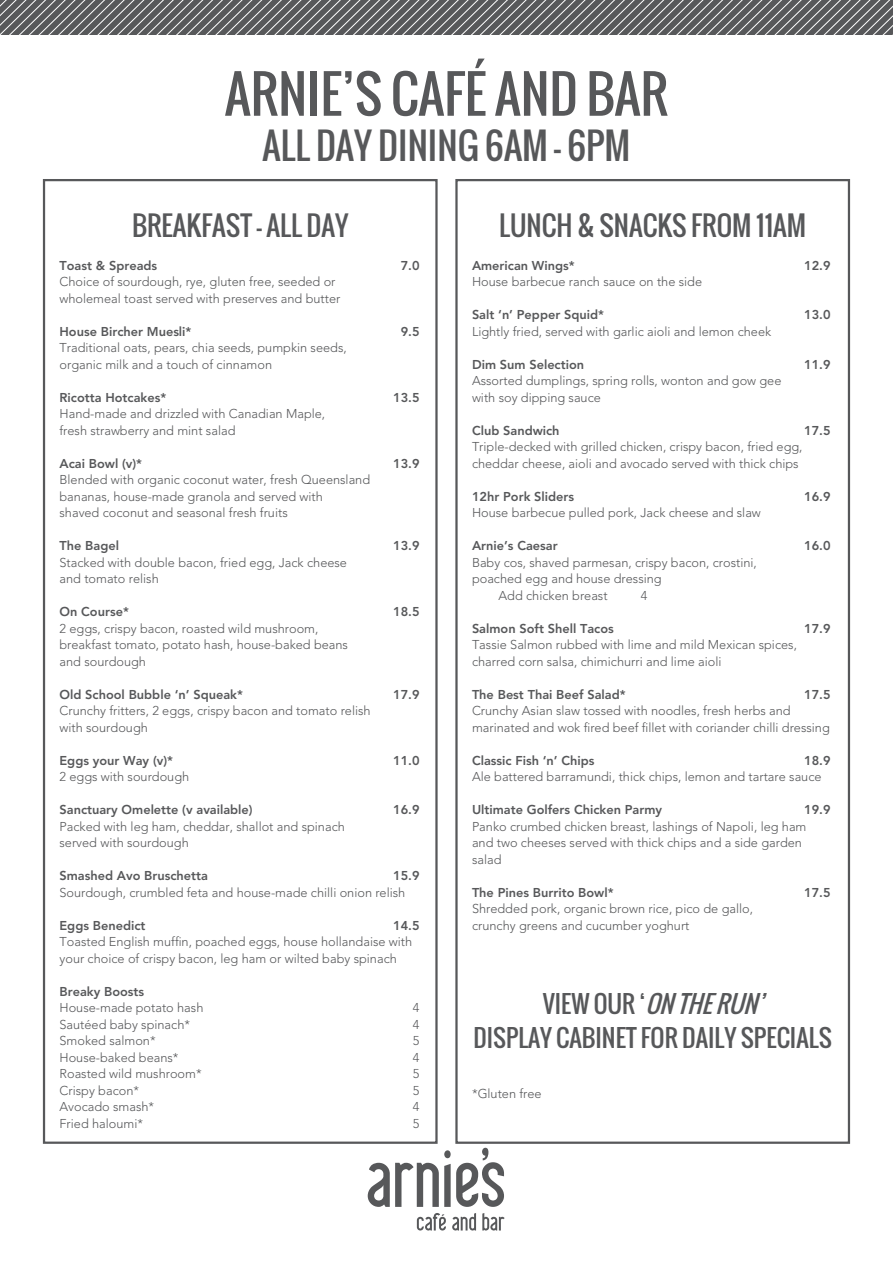
<style>
.page{position:relative;width:893px;height:1263px;background:#fff}
.page>*{position:absolute;margin:0;border:0;box-sizing:border-box;transform-origin:0 0}
.t1{font:51px "Oswald";color:#57585a}
.t2{font:36px "Oswald";color:#57585a}
.t3{font:27px "Oswald";color:#57585a}
.t4{font:24px "Oswald";color:#57585a}
.t5{font:italic 24px "Oswald";color:#57585a}
.t6{font:300 12.75px/16.5px "Avenir";color:#57585a}
.t7{font:800 12.75px "Avenir";color:#57585a}
.s1{font-style:normal}
</style>
<div class="page">
<svg style="left:0;top:0;width:893px;height:34px;background:#6f7072"></svg>
<div style="left:43px;top:179px;width:395px;height:965px;border:2px solid #57585a"></div>
<div style="left:455px;top:179px;width:395px;height:965px;border:2px solid #57585a"></div>
<svg style="left:368px;top:1148px;width:136px;height:59px"></svg>
<svg style="left:417px;top:1213px;width:29px;height:17px"></svg>
<svg style="left:452px;top:1213px;width:24px;height:17px"></svg>
<svg style="left:482px;top:1213px;width:23px;height:17px"></svg>
<p class="t1" style="left:225px;top:55px;width:445px">ARNIE’S CAFÉ AND BAR</p>
<p class="t2" style="left:263px;top:118px;width:369px">ALL DAY DINING 6AM - 6PM</p>
<p class="t3" style="left:132px;top:205px;width:218px">BREAKFAST – ALL DAY</p>
<p class="t7" style="left:60px;top:258px;width:99px">Toast &amp; Spreads</p>
<p class="t7" style="left:401px;top:258px;width:20px">7.0</p>
<p class="t6" style="left:60px;top:273px;width:277px">Choice of sourdough, rye, gluten free, seeded or</p>
<p class="t6" style="left:60px;top:290px;width:282px">wholemeal toast served with preserves and butter</p>
<p class="t7" style="left:60px;top:324px;width:133px">House Bircher Muesli*</p>
<p class="t7" style="left:401px;top:324px;width:20px">9.5</p>
<p class="t6" style="left:60px;top:339px;width:289px">Traditional oats, pears, chia seeds, pumpkin seeds,</p>
<p class="t6" style="left:60px;top:356px;width:214px">organic milk and a touch of cinnamon</p>
<p class="t7" style="left:60px;top:390px;width:108px">Ricotta Hotcakes*</p>
<p class="t7" style="left:393px;top:390px;width:28px">13.5</p>
<p class="t6" style="left:60px;top:405px;width:267px">Hand-made and drizzled with Canadian Maple,</p>
<p class="t6" style="left:60px;top:422px;width:177px">fresh strawberry and mint salad</p>
<p class="t7" style="left:60px;top:456px;width:84px">Acai Bowl (v)*</p>
<p class="t7" style="left:393px;top:456px;width:28px">13.9</p>
<p class="t6" style="left:60px;top:471px;width:312px">Blended with organic coconut water, fresh Queensland bananas, house-made granola and served with</p>
<p class="t6" style="left:60px;top:504px;width:230px">shaved coconut and seasonal fresh fruits</p>
<p class="t7" style="left:60px;top:538px;width:61px">The Bagel</p>
<p class="t7" style="left:393px;top:538px;width:28px">13.9</p>
<p class="t6" style="left:60px;top:554px;width:289px">Stacked with double bacon, fried egg, Jack cheese</p>
<p class="t6" style="left:60px;top:570px;width:101px">and tomato relish</p>
<p class="t7" style="left:60px;top:604px;width:71px">On Course*</p>
<p class="t7" style="left:393px;top:604px;width:28px">18.5</p>
<p class="t6" style="left:60px;top:620px;width:260px">2 eggs, crispy bacon, roasted wild mushroom,</p>
<p class="t6" style="left:60px;top:636px;width:290px">breakfast tomato, potato hash, house-baked beans</p>
<p class="t6" style="left:60px;top:653px;width:88px">and sourdough</p>
<p class="t7" style="left:60px;top:687px;width:185px">Old School Bubble ‘n’ Squeak*</p>
<p class="t7" style="left:393px;top:687px;width:28px">17.9</p>
<p class="t6" style="left:60px;top:702px;width:313px">Crunchy fritters, 2 eggs, crispy bacon and tomato relish</p>
<p class="t6" style="left:60px;top:719px;width:90px">with sourdough</p>
<p class="t7" style="left:60px;top:753px;width:115px">Eggs your Way (v)*</p>
<p class="t7" style="left:393px;top:753px;width:28px">11.0</p>
<p class="t6" style="left:60px;top:768px;width:131px">2 eggs with sourdough</p>
<p class="t7" style="left:60px;top:802px;width:195px">Sanctuary Omelette (v available)</p>
<p class="t7" style="left:393px;top:802px;width:28px">16.9</p>
<p class="t6" style="left:60px;top:818px;width:287px">Packed with leg ham, cheddar, shallot and spinach</p>
<p class="t6" style="left:60px;top:834px;width:131px">served with sourdough</p>
<p class="t7" style="left:60px;top:868px;width:150px">Smashed Avo Bruschetta</p>
<p class="t7" style="left:393px;top:868px;width:28px">15.9</p>
<p class="t6" style="left:60px;top:884px;width:347px">Sourdough, crumbled feta and house-made chilli onion relish</p>
<p class="t7" style="left:60px;top:918px;width:87px">Eggs Benedict</p>
<p class="t7" style="left:393px;top:918px;width:28px">14.5</p>
<p class="t6" style="left:60px;top:933px;width:354px">Toasted English muffin, poached eggs, house hollandaise with your choice of crispy bacon, leg ham or wilted baby spinach</p>
<p class="t7" style="left:60px;top:984px;width:86px">Breaky Boosts</p>
<p class="t6" style="left:60px;top:999px;width:145px">House-made potato hash</p>
<p class="t6" style="left:413px;top:999px;width:8px">4</p>
<p class="t6" style="left:60px;top:1016px;width:132px">Sautéed baby spinach*</p>
<p class="t6" style="left:413px;top:1016px;width:8px">4</p>
<p class="t6" style="left:60px;top:1032px;width:98px">Smoked salmon*</p>
<p class="t6" style="left:413px;top:1032px;width:8px">5</p>
<p class="t6" style="left:60px;top:1049px;width:121px">House-baked beans*</p>
<p class="t6" style="left:413px;top:1049px;width:8px">4</p>
<p class="t6" style="left:60px;top:1065px;width:144px">Roasted wild mushroom*</p>
<p class="t6" style="left:413px;top:1065px;width:8px">5</p>
<p class="t6" style="left:60px;top:1082px;width:81px">Crispy bacon*</p>
<p class="t6" style="left:413px;top:1082px;width:8px">5</p>
<p class="t6" style="left:60px;top:1098px;width:96px">Avocado smash*</p>
<p class="t6" style="left:413px;top:1098px;width:8px">4</p>
<p class="t6" style="left:60px;top:1115px;width:85px">Fried haloumi*</p>
<p class="t6" style="left:413px;top:1115px;width:8px">5</p>
<p class="t3" style="left:499px;top:205px;width:309px">LUNCH &amp; SNACKS FROM 11AM</p>
<p class="t7" style="left:472px;top:258px;width:104px">American Wings*</p>
<p class="t7" style="left:804px;top:258px;width:28px">12.9</p>
<p class="t6" style="left:472px;top:273px;width:232px">House barbecue ranch sauce on the side</p>
<p class="t7" style="left:472px;top:307px;width:134px">Salt ‘n’ Pepper Squid*</p>
<p class="t7" style="left:804px;top:307px;width:28px">13.0</p>
<p class="t6" style="left:472px;top:323px;width:301px">Lightly fried, served with garlic aioli and lemon cheek</p>
<p class="t7" style="left:472px;top:357px;width:114px">Dim Sum Selection</p>
<p class="t7" style="left:804px;top:357px;width:28px">11.9</p>
<p class="t6" style="left:472px;top:372px;width:311px">Assorted dumplings, spring rolls, wonton and gow gee</p>
<p class="t6" style="left:472px;top:389px;width:130px">with soy dipping sauce</p>
<p class="t7" style="left:472px;top:423px;width:89px">Club Sandwich</p>
<p class="t7" style="left:804px;top:423px;width:28px">17.5</p>
<p class="t6" style="left:472px;top:438px;width:332px">Triple-decked with grilled chicken, crispy bacon, fried egg, cheddar cheese, aioli and avocado served with thick chips</p>
<p class="t7" style="left:472px;top:489px;width:104px">12hr Pork Sliders</p>
<p class="t7" style="left:804px;top:489px;width:28px">16.9</p>
<p class="t6" style="left:472px;top:504px;width:290px">House barbecue pulled pork, Jack cheese and slaw</p>
<p class="t7" style="left:472px;top:538px;width:87px">Arnie’s Caesar</p>
<p class="t7" style="left:804px;top:538px;width:28px">16.0</p>
<p class="t6" style="left:472px;top:554px;width:286px">Baby cos, shaved parmesan, crispy bacon, crostini,</p>
<p class="t6" style="left:472px;top:570px;width:191px">poached egg and house dressing</p>
<p class="t6" style="left:498px;top:587px;width:111px">Add chicken breast</p>
<p class="t6" style="left:641px;top:587px;width:8px">4</p>
<p class="t7" style="left:472px;top:621px;width:143px">Salmon Soft Shell Tacos</p>
<p class="t7" style="left:804px;top:621px;width:28px">17.9</p>
<p class="t6" style="left:472px;top:636px;width:326px">Tassie Salmon rubbed with lime and mild Mexican spices,</p>
<p class="t6" style="left:472px;top:653px;width:251px">charred corn salsa, chimichurri and lime aioli</p>
<p class="t7" style="left:472px;top:687px;width:155px">The Best Thai Beef Salad*</p>
<p class="t7" style="left:804px;top:687px;width:28px">17.5</p>
<p class="t6" style="left:472px;top:702px;width:359px">Crunchy Asian slaw tossed with noodles, fresh herbs and marinated and wok fired beef fillet with coriander chilli dressing</p>
<p class="t7" style="left:472px;top:753px;width:124px">Classic Fish ‘n’ Chips</p>
<p class="t7" style="left:804px;top:753px;width:28px">18.9</p>
<p class="t6" style="left:472px;top:768px;width:351px">Ale battered barramundi, thick chips, lemon and tartare sauce</p>
<p class="t7" style="left:472px;top:802px;width:192px">Ultimate Golfers Chicken Parmy</p>
<p class="t7" style="left:804px;top:802px;width:28px">19.9</p>
<p class="t6" style="left:472px;top:818px;width:336px">Panko crumbed chicken breast, lashings of Napoli, leg ham</p>
<p class="t6" style="left:472px;top:834px;width:331px">and two cheeses served with thick chips and a side garden salad</p>
<p class="t7" style="left:472px;top:885px;width:143px">The Pines Burrito Bowl*</p>
<p class="t7" style="left:804px;top:885px;width:28px">17.5</p>
<p class="t6" style="left:472px;top:900px;width:283px">Shredded pork, organic brown rice, pico de gallo,</p>
<p class="t6" style="left:472px;top:917px;width:219px">crunchy greens and cucumber yoghurt</p>
<p class="t5" style="left:543px;top:985px;width:231px"><span class="s1">V I EW O U R ‘</span> ONTHERUN’</p>
<p class="t4" style="left:474px;top:1020px;width:360px">DISPLAY CABINET FOR DAILY SPECIALS</p>
<p class="t6" style="left:472px;top:1085px;width:71px">*Gluten free</p>
</div>
